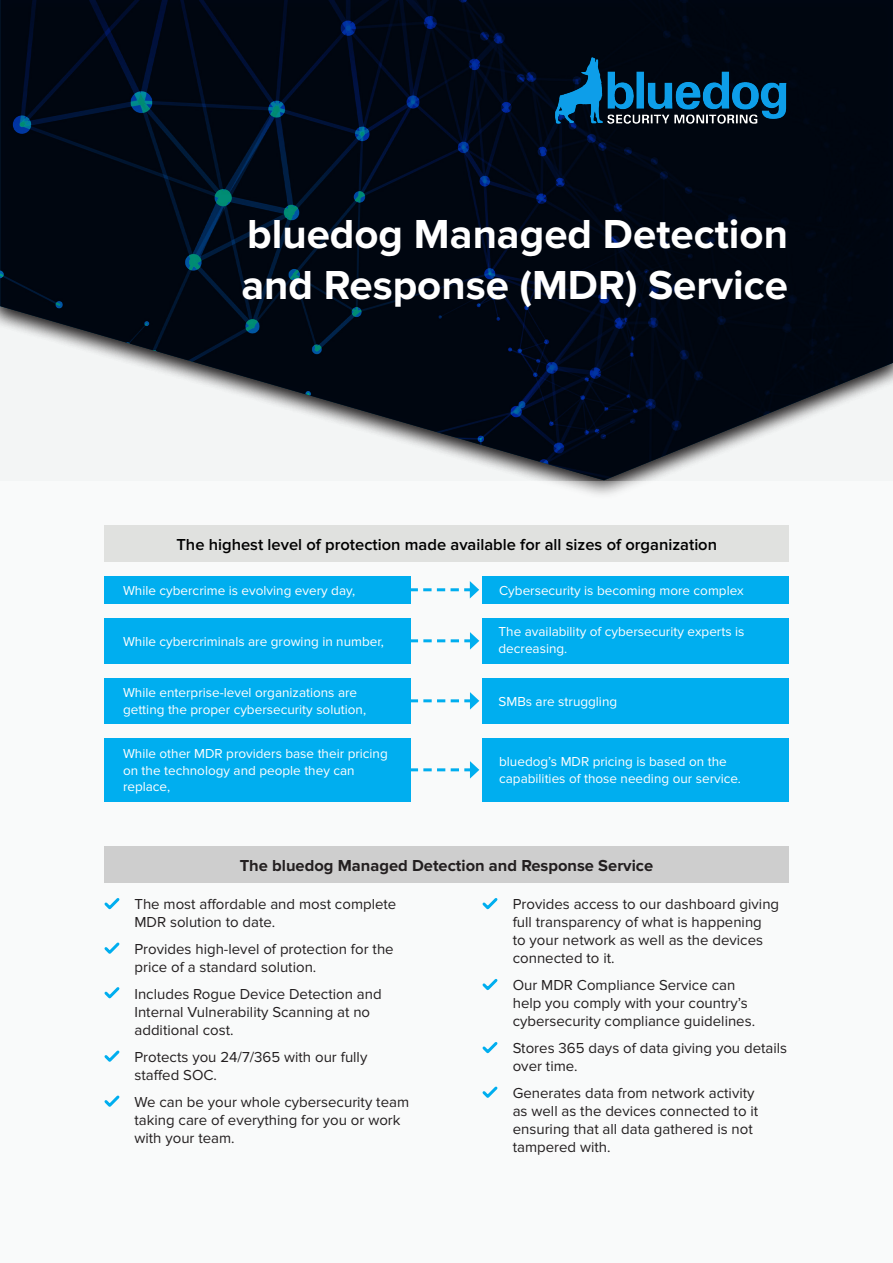
<style>
.page{position:relative;width:893px;height:1263px;background:#f9fafa}
.page>*{position:absolute;margin:0;border:0;box-sizing:border-box;transform-origin:0 0}
.t1{font:700 42px/50.4px "Proxima Nova";color:#fff}
.t2{font:600 16.5px "Proxima Nova";color:#000}
.t3{font:700 16.5px "Proxima Nova";color:#231f20}
.t4{font:15px/18px "Proxima Nova";color:#231f20}
.t5{font:13.5px/16.5px "Proxima Nova";color:#fff}
</style>
<div class="page">
<svg style="left:0;top:0;width:893px;height:480px;background:#252c36"></svg>
<img style="left:554px;top:54px;width:234px;height:73px">
<div style="left:105px;top:525px;width:684px;height:36px;background:#e0e1df"></div>
<div style="left:104px;top:738px;width:306px;height:63px;background:#00aeef"></div>
<svg style="left:410px;top:761px;width:69px;height:17px"></svg>
<div style="left:482px;top:738px;width:306px;height:63px;background:#00aeef"></div>
<div style="left:104px;top:678px;width:306px;height:45px;background:#00aeef"></div>
<svg style="left:410px;top:692px;width:69px;height:17px"></svg>
<div style="left:482px;top:678px;width:306px;height:45px;background:#00aeef"></div>
<div style="left:104px;top:618px;width:306px;height:45px;background:#00aeef"></div>
<svg style="left:410px;top:632px;width:69px;height:17px"></svg>
<div style="left:482px;top:618px;width:306px;height:45px;background:#00aeef"></div>
<div style="left:104px;top:576px;width:306px;height:27px;background:#00aeef"></div>
<svg style="left:410px;top:581px;width:69px;height:17px"></svg>
<div style="left:482px;top:576px;width:306px;height:27px;background:#00aeef"></div>
<div style="left:104px;top:846px;width:684px;height:36px;background:#cecece"></div>
<svg style="left:104px;top:898px;width:16px;height:12px"></svg>
<svg style="left:104px;top:942px;width:16px;height:12px"></svg>
<svg style="left:104px;top:987px;width:16px;height:12px"></svg>
<svg style="left:104px;top:1050px;width:16px;height:12px"></svg>
<svg style="left:104px;top:1095px;width:16px;height:12px"></svg>
<svg style="left:482px;top:898px;width:16px;height:12px"></svg>
<svg style="left:482px;top:979px;width:16px;height:12px"></svg>
<svg style="left:482px;top:1042px;width:16px;height:12px"></svg>
<svg style="left:482px;top:1086px;width:16px;height:12px"></svg>
<p class="t1" style="left:241px;top:210px;width:548px">bluedog Managed Detection and Response (MDR) Service</p>
<p class="t2" style="left:176px;top:535px;width:542px">The highest level of protection made available for all sizes of organization</p>
<p class="t5" style="left:123px;top:582px;width:234px">While cybercrime is evolving every day,</p>
<p class="t5" style="left:499px;top:582px;width:246px">Cybersecurity is becoming more complex</p>
<p class="t5" style="left:123px;top:634px;width:262px">While cybercriminals are growing in number,</p>
<p class="t5" style="left:499px;top:624px;width:247px">The availability of cybersecurity experts is decreasing.</p>
<p class="t5" style="left:123px;top:685px;width:245px">While enterprise-level organizations are getting the proper cybersecurity solution,</p>
<p class="t5" style="left:499px;top:693px;width:120px">SMBs are struggling</p>
<p class="t5" style="left:123px;top:745px;width:266px">While other MDR providers base their pricing on the technology and people they can replace,</p>
<p class="t5" style="left:499px;top:754px;width:243px">bluedog’s MDR pricing is based on the capabilities of those needing our service.</p>
<p class="t3" style="left:240px;top:856px;width:415px">The bluedog Managed Detection and Response Service</p>
<p class="t4" style="left:134px;top:895px;width:263px">The most affordable and most complete<br>MDR solution to date.</p>
<p class="t4" style="left:134px;top:940px;width:261px">Provides high-level of protection for the price of a standard solution.</p>
<p class="t4" style="left:134px;top:985px;width:249px">Includes Rogue Device Detection and<br>Internal Vulnerability Scanning at no additional cost.</p>
<p class="t4" style="left:134px;top:1048px;width:234px">Protects you 24/7/365 with our fully staffed SOC.</p>
<p class="t4" style="left:134px;top:1093px;width:276px">We can be your whole cybersecurity team taking care of everything for you or work with your team.</p>
<p class="t4" style="left:513px;top:895px;width:268px">Provides access to our dashboard giving full transparency of what is happening<br>to your network as well as the devices connected to it.</p>
<p class="t4" style="left:513px;top:976px;width:244px">Our MDR Compliance Service can help you comply with your country’s cybersecurity compliance guidelines.</p>
<p class="t4" style="left:513px;top:1039px;width:276px">Stores 365 days of data giving you details over time.</p>
<p class="t4" style="left:513px;top:1084px;width:247px">Generates data from network activity as well as the devices connected to it ensuring that all data gathered is not tampered with.</p>
</div>
